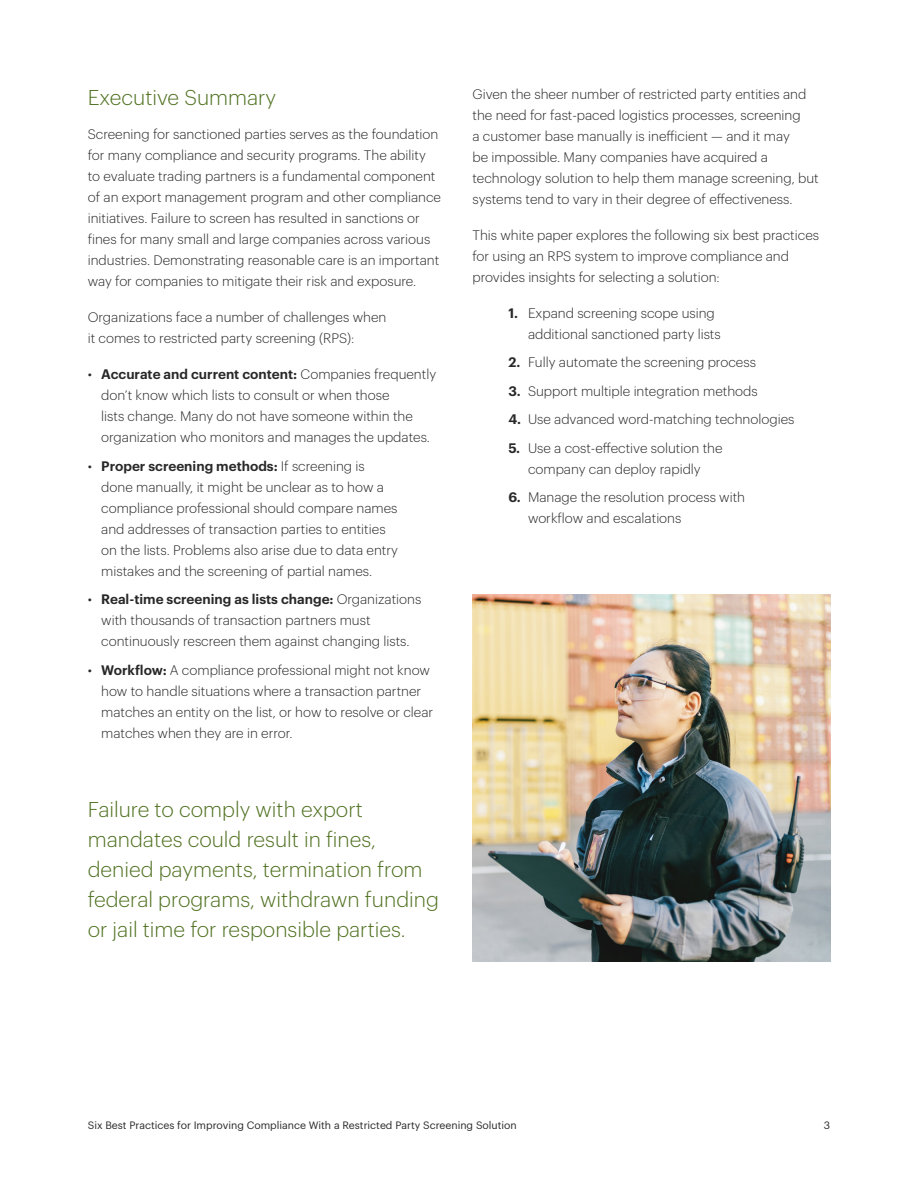
<style>
.page{position:relative;width:918px;height:1188px;background:#fff}
.page>*{position:absolute;margin:0;border:0;box-sizing:border-box;transform-origin:0 0}
.t1{font:300 21px/30px "Graphik";color:#517222}
.t2{font:300 13.5px/21px "Graphik";color:#282828}
.t3{font:10.5px "Graphik";color:#282828}
.s1{font-weight:600}
</style>
<div class="page">
<img style="left:472px;top:594px;width:358px;height:367px">
<h2 class="t1" style="left:88px;top:81px;width:190px">Executive Summary</h2>
<p class="t2" style="left:88px;top:123px;width:355px">Screening for sanctioned parties serves as the foundation for many compliance and security programs. The ability to evaluate trading partners is a fundamental component of an export management program and other compliance initiatives. Failure to screen has resulted in sanctions or fines for many small and large companies across various industries. Demonstrating reasonable care is an important way for companies to mitigate their risk and exposure.</p>
<p class="t2" style="left:88px;top:306px;width:300px">Organizations face a number of challenges when it comes to restricted party screening (RPS):</p>
<p class="t2" style="left:101px;top:363px;width:336px;text-indent:-14px">• <span class="s1">Accurate and current content:</span> Companies frequently don’t know which lists to consult or when those<br>lists change. Many do not have someone within the organization who monitors and manages the updates.</p>
<p class="t2" style="left:101px;top:454px;width:298px;text-indent:-14px">• <span class="s1">Proper screening methods:</span> If screening is done manually, it might be unclear as to how a compliance professional should compare names and addresses of transaction parties to entities on the lists. Problems also arise due to data entry mistakes and the screening of partial names.</p>
<p class="t2" style="left:101px;top:588px;width:322px;text-indent:-14px">• <span class="s1">Real-time screening as lists change:</span> Organizations with thousands of transaction partners must continuously rescreen them against changing lists.</p>
<p class="t2" style="left:101px;top:658px;width:334px;text-indent:-14px">• <span class="s1">Workflow:</span> A compliance professional might not know how to handle situations where a transaction partner matches an entity on the list, or how to resolve or clear matches when they are in error.</p>
<h2 class="t1" style="left:88px;top:793px;width:353px">Failure to comply with export mandates could result in fines, denied payments, termination from federal programs, withdrawn funding or jail time for responsible parties.</h2>
<p class="t2" style="left:472px;top:82px;width:348px">Given the sheer number of restricted party entities and the need for fast-paced logistics processes, screening<br>a customer base manually is inefficient — and it may<br>be impossible. Many companies have acquired a technology solution to help them manage screening, but systems tend to vary in their degree of effectiveness.</p>
<p class="t2" style="left:472px;top:223px;width:348px">This white paper explores the following six best practices for using an RPS system to improve compliance and provides insights for selecting a solution:</p>
<p class="t2" style="left:528px;top:301px;width:194px;text-indent:-20px"><span class="s1">1.</span> Expand screening scope using additional sanctioned party lists</p>
<p class="t2" style="left:508px;top:351px;width:249px"><span class="s1">2.</span> Fully automate the screening process</p>
<p class="t2" style="left:508px;top:379px;width:251px"><span class="s1">3.</span> Support multiple integration methods</p>
<p class="t2" style="left:508px;top:408px;width:288px"><span class="s1">4.</span> Use advanced word-matching technologies</p>
<p class="t2" style="left:508px;top:436px;width:216px;text-align:center"><span class="s1">5.</span> Use a cost-effective solution the company can deploy rapidly</p>
<p class="t2" style="left:528px;top:486px;width:219px;text-indent:-20px"><span class="s1">6.</span> Manage the resolution process with workflow and escalations</p>
<p class="t3" style="left:88px;top:1118px;width:431px">Six Best Practices for Improving Compliance With a Restricted Party Screening Solution</p>
<p class="t3" style="left:824px;top:1118px;width:8px">3</p>
</div>
